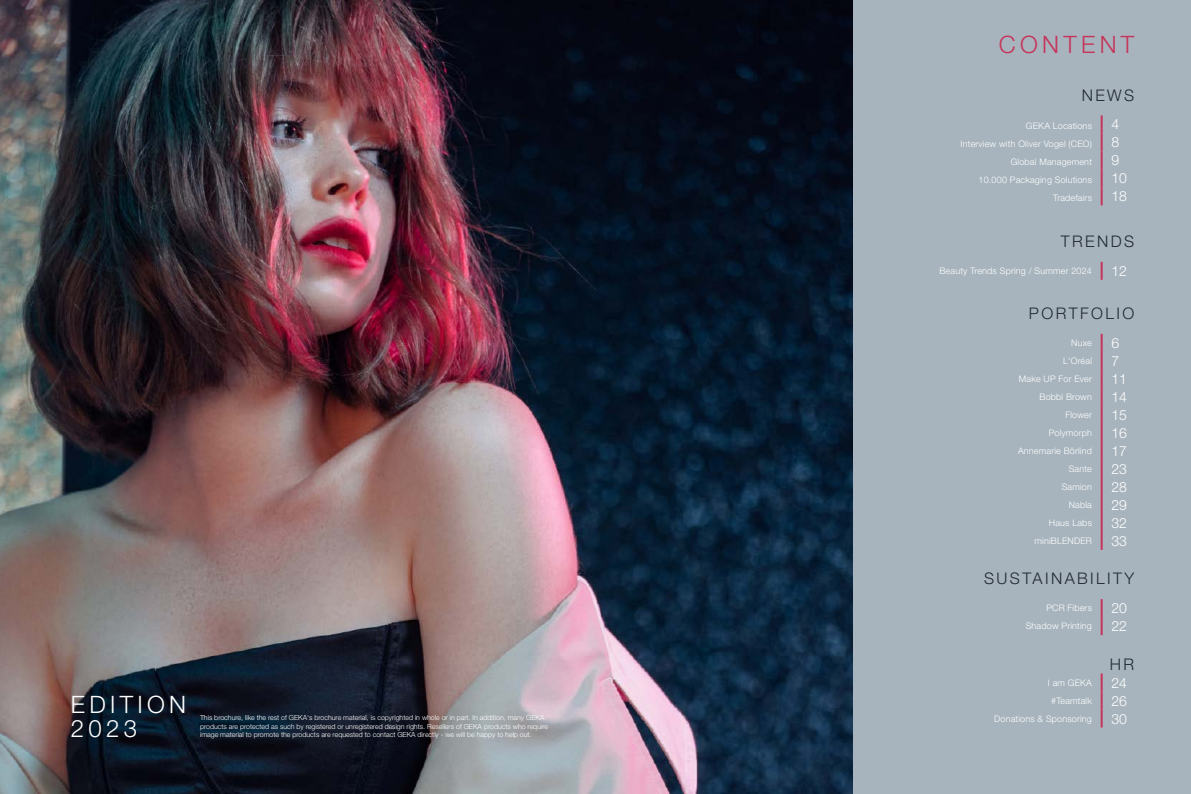
<style>
.page{position:relative;width:1191px;height:794px;background:#fff}
.page>*{position:absolute;margin:0;border:0;box-sizing:border-box;transform-origin:0 0}
.t1{font:300 24px/24px "Helvetica Neue LT Pro";letter-spacing:.18em;color:#fff}
.t2{font:300 24px "Helvetica Neue LT Pro";letter-spacing:.18em;color:#c7345a}
.t3{font:300 16px "Helvetica Neue LT Pro";letter-spacing:.15em;color:#212835}
.t4{font:300 14px "Helvetica Neue LT Pro";color:#fff}
.t5{font:300 9px "Helvetica Neue LT Pro";letter-spacing:.02em;color:#fff}
.t6{font:300 7px/8.4px "Helvetica Neue LT Pro";color:#fff}
</style>
<div class="page">
<div style="left:851px;top:0;width:340px;height:794px;background:#a7b4bd"></div>
<img style="left:0;top:0;width:852px;height:794px">
<svg style="left:1100px;top:115px;width:2px;height:90px"></svg>
<svg style="left:1100px;top:262px;width:2px;height:18px"></svg>
<svg style="left:1100px;top:334px;width:2px;height:216px"></svg>
<svg style="left:1100px;top:599px;width:2px;height:36px"></svg>
<svg style="left:1100px;top:673px;width:2px;height:54px"></svg>
<h1 class="t1" style="left:71px;top:692px;width:117px">EDITION<br>2023</h1>
<p class="t6" style="left:200px;top:713px;width:349px">This brochure, like the rest of GEKA‘s brochure material, is copyrighted in whole or in part. In addition, many GEKA products are protected as such by registered or unregistered design rights. Resellers of GEKA products who require image material to promote the products are requested to contact GEKA directly - we will be happy to help out.</p>
<h1 class="t2" style="left:999px;top:29px;width:137px">CONTENT</h1>
<h2 class="t3" style="left:1081px;top:85px;width:54px">NEWS</h2>
<p class="t5" style="left:1026px;top:121px;width:68px">GEKA Locations</p>
<h3 class="t4" style="left:1111px;top:116px;width:9px">4</h3>
<p class="t5" style="left:960px;top:139px;width:133px">Interview with Oliver Vogel (CEO)</p>
<h3 class="t4" style="left:1111px;top:134px;width:9px">8</h3>
<p class="t5" style="left:1010px;top:157px;width:83px">Global Management</p>
<h3 class="t4" style="left:1111px;top:152px;width:9px">9</h3>
<p class="t5" style="left:978px;top:175px;width:115px">10.000 Packaging Solutions</p>
<h3 class="t4" style="left:1111px;top:170px;width:17px">10</h3>
<p class="t5" style="left:1053px;top:193px;width:40px">Tradefairs</p>
<h3 class="t4" style="left:1111px;top:188px;width:17px">18</h3>
<h2 class="t3" style="left:1060px;top:231px;width:75px">TRENDS</h2>
<p class="t5" style="left:939px;top:265px;width:154px">Beauty Trends Spring / Summer 2024</p>
<h3 class="t4" style="left:1111px;top:262px;width:17px">12</h3>
<h2 class="t3" style="left:1029px;top:303px;width:107px">PORTFOLIO</h2>
<p class="t5" style="left:1071px;top:337px;width:22px">Nuxe</p>
<h3 class="t4" style="left:1111px;top:334px;width:9px">6</h3>
<p class="t5" style="left:1063px;top:355px;width:30px">L‘Oréal</p>
<h3 class="t4" style="left:1111px;top:352px;width:9px">7</h3>
<p class="t5" style="left:1019px;top:373px;width:75px">Make UP For Ever</p>
<h3 class="t4" style="left:1111px;top:370px;width:17px">11</h3>
<p class="t5" style="left:1039px;top:391px;width:54px">Bobbi Brown</p>
<h3 class="t4" style="left:1111px;top:388px;width:17px">14</h3>
<p class="t5" style="left:1065px;top:409px;width:28px">Flower</p>
<h3 class="t4" style="left:1111px;top:406px;width:17px">15</h3>
<p class="t5" style="left:1048px;top:427px;width:45px">Polymorph</p>
<h3 class="t4" style="left:1111px;top:424px;width:17px">16</h3>
<p class="t5" style="left:1018px;top:445px;width:75px">Annemarie Börlind</p>
<h3 class="t4" style="left:1111px;top:442px;width:17px">17</h3>
<p class="t5" style="left:1068px;top:463px;width:25px">Sante</p>
<h3 class="t4" style="left:1111px;top:460px;width:17px">23</h3>
<p class="t5" style="left:1061px;top:481px;width:32px">Samion</p>
<h3 class="t4" style="left:1111px;top:478px;width:17px">28</h3>
<p class="t5" style="left:1068px;top:499px;width:25px">Nabla</p>
<h3 class="t4" style="left:1111px;top:496px;width:17px">29</h3>
<p class="t5" style="left:1048px;top:517px;width:45px">Haus Labs</p>
<h3 class="t4" style="left:1111px;top:514px;width:17px">32</h3>
<p class="t5" style="left:1034px;top:535px;width:59px">miniBLENDER</p>
<h3 class="t4" style="left:1111px;top:532px;width:17px">33</h3>
<h2 class="t3" style="left:984px;top:569px;width:152px">SUSTAINABILITY</h2>
<p class="t5" style="left:1046px;top:602px;width:47px">PCR Fibers</p>
<h3 class="t4" style="left:1111px;top:599px;width:17px">20</h3>
<p class="t5" style="left:1025px;top:620px;width:68px">Shadow Printing</p>
<h3 class="t4" style="left:1111px;top:617px;width:17px">22</h3>
<h2 class="t3" style="left:1110px;top:654px;width:26px">HR</h2>
<p class="t5" style="left:1047px;top:677px;width:46px">I am GEKA</p>
<h3 class="t4" style="left:1111px;top:674px;width:17px">24</h3>
<p class="t5" style="left:1051px;top:695px;width:42px">#Teamtalk</p>
<h3 class="t4" style="left:1111px;top:692px;width:17px">26</h3>
<p class="t5" style="left:994px;top:713px;width:99px">Donations &amp; Sponsoring</p>
<h3 class="t4" style="left:1111px;top:710px;width:17px">30</h3>
</div>
